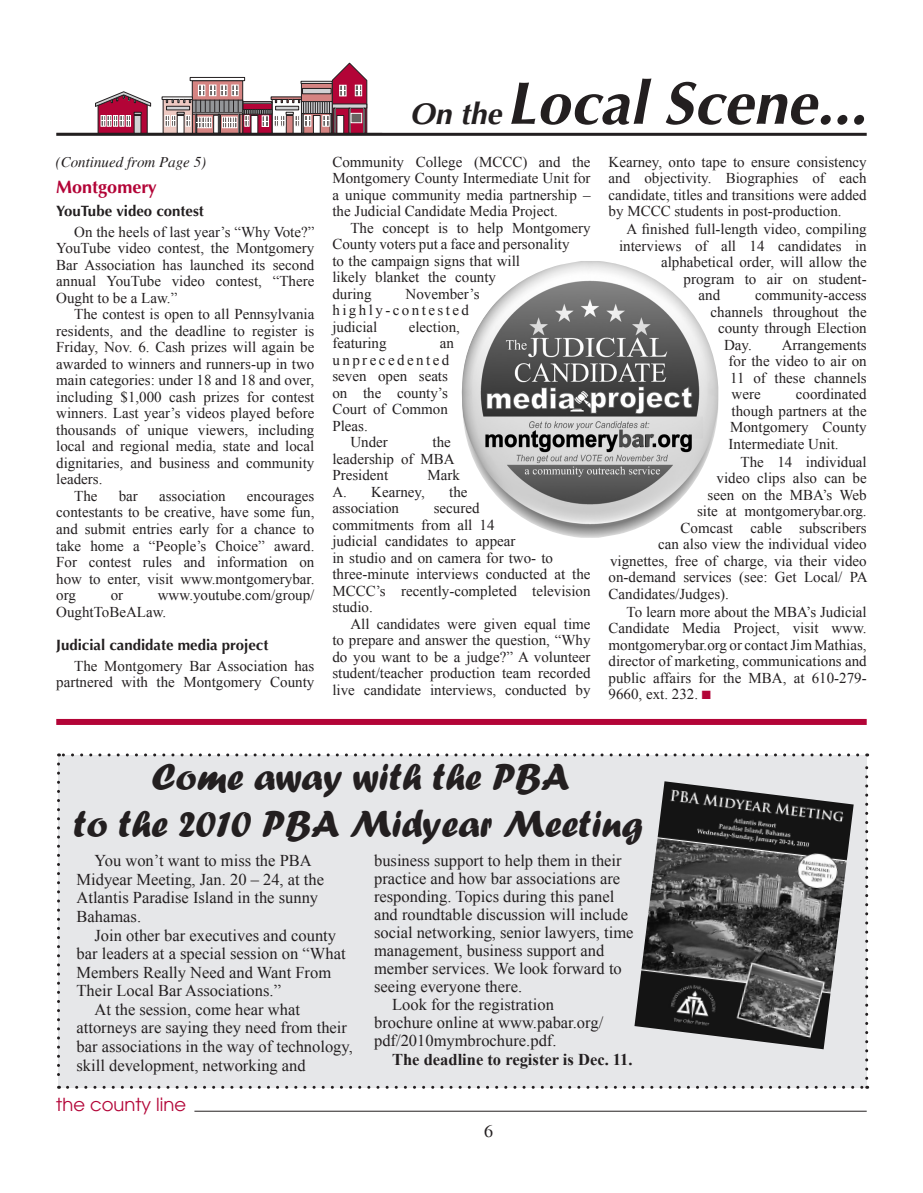
<style>
.page{position:relative;width:923px;height:1193px;background:#fff}
.page>*{position:absolute;margin:0;border:0;box-sizing:border-box;transform-origin:0 0}
.t1{font:italic 700 60px "Optima";color:#231f20}
.t2{font:39px/46.8px "Forte";color:#231f20;text-align:center}
.t3{font:18px "Avant Garde";color:#b30437}
.t4{font:700 18px "Optima";color:#b30437}
.t5{font:18px "Times";color:#231f20}
.t6{font:16.5px/18.6px "Times New Roman";color:#231f20}
.t7{font:700 16.5px "Times New Roman";color:#231f20}
.t8{font:15px/16.5px "Times New Roman";color:#231f20;text-align:justify}
.t9{font:700 15px "Optima";color:#231f20}
.t10{font:italic 15px "Times";color:#231f20}
.t11{font:15px "Times New Roman";letter-spacing:.165em;color:#231f20}
.s1{font-size:30px}
.s2{color:#b30437}
</style>
<div class="page">
<div style="left:58px;top:755px;width:808px;height:332px;background:#e6e7e9"></div>
<svg style="left:57px;top:764px;width:3px;height:324px"></svg>
<svg style="left:67px;top:1085px;width:800px;height:3px"></svg>
<svg style="left:865px;top:753px;width:3px;height:325px"></svg>
<svg style="left:58px;top:753px;width:799px;height:3px"></svg>
<svg style="left:163px;top:100px;width:2px;height:33px"></svg>
<div style="left:162px;top:97px;width:31px;height:3px;background:#fff;border:1px solid #231f20"></div>
<svg style="left:165px;top:63px;width:202px;height:70px"></svg>
<svg style="left:95px;top:91px;width:56px;height:42px"></svg>
<hr style="left:56px;top:133px;width:810px;height:3px;background:#231f20">
<hr style="left:194px;top:1110px;width:672px;height:1px;background:#231f20">
<img style="left:461px;top:261px;width:257px;height:277px">
<div style="left:56px;top:719px;width:810px;height:6px;background:#b30437"></div>
<img style="left:634px;top:781px;width:219px;height:268px">
<p class="t10" style="left:56px;top:153px;width:152px">(Continued from Page 5)</p>
<p class="t4" style="left:56px;top:177px;width:102px">Montgomery</p>
<p class="t9" style="left:56px;top:202px;width:149px">YouTube video contest</p>
<p class="t8" style="left:56px;top:223px;width:259px;text-indent:18px">On the heels of last year’s “Why Vote?” YouTube video contest, the Montgomery Bar Association has launched its second annual YouTube video contest, “There Ought to be a Law.”</p>
<p class="t8" style="left:74px;top:306px;width:241px">The contest is open to all Pennsylvania</p>
<p class="t8" style="left:56px;top:322px;width:259px">residents, and the deadline to register is</p>
<p class="t8" style="left:56px;top:339px;width:260px">Friday, Nov. 6. Cash prizes will again be</p>
<p class="t8" style="left:56px;top:355px;width:259px">awarded to winners and runners-up in two</p>
<p class="t8" style="left:56px;top:372px;width:259px">main categories: under 18 and 18 and over,</p>
<p class="t8" style="left:56px;top:388px;width:260px">including $1,000 cash prizes for contest</p>
<p class="t8" style="left:56px;top:405px;width:260px">winners. Last year’s videos played before</p>
<p class="t8" style="left:56px;top:421px;width:260px">thousands of unique viewers, including</p>
<p class="t8" style="left:56px;top:438px;width:260px">local and regional media, state and local</p>
<p class="t8" style="left:56px;top:454px;width:259px">dignitaries, and business and community</p>
<p class="t8" style="left:56px;top:471px;width:48px">leaders.</p>
<p class="t8" style="left:74px;top:487px;width:25px">The</p>
<p class="t8" style="left:119px;top:487px;width:21px">bar</p>
<p class="t8" style="left:159px;top:487px;width:68px">association</p>
<p class="t8" style="left:56px;top:487px;width:260px;text-indent:191px">encourages contestants to be creative, have some fun, and submit entries early for a chance to take home a “People’s Choice” award.<br>For contest rules and information on how to enter, visit www.montgomerybar. org</p>
<p class="t8" style="left:56px;top:586px;width:260px;text-indent:101px">www.youtube.com/group/<br>OughtToBeALaw.</p>
<p class="t9" style="left:56px;top:635px;width:214px">Judicial candidate media project</p>
<p class="t8" style="left:56px;top:657px;width:260px;text-align:right">The Montgomery Bar Association has partnered with the Montgomery County</p>
<p class="t8" style="left:111px;top:586px;width:14px">or</p>
<h1 class="t1" style="left:409px;top:68px;width:458px"><span class="s1">On the</span> Local Scene...</h1>
<p class="t8" style="left:332px;top:153px;width:260px">Community College (MCCC) and the Montgomery County Intermediate Unit for a unique community media partnership – the Judicial Candidate Media Project.</p>
<p class="t8" style="left:332px;top:219px;width:259px;text-align:left;text-indent:18px">The concept is to help Montgomery<br>County voters put a face and personality<br>to the campaign signs that will<br>likely blanket the county<br>during</p>
<p class="t8" style="left:332px;top:285px;width:148px;text-align:left;text-indent:73px">November’s highly-contested judicial</p>
<p class="t8" style="left:409px;top:318px;width:53px">election,</p>
<p class="t8" style="left:332px;top:335px;width:56px">featuring</p>
<p class="t8" style="left:440px;top:335px;width:16px">an</p>
<p class="t11" style="left:332px;top:350px;width:118px">unprecedented</p>
<p class="t8" style="left:332px;top:368px;width:117px">seven open seats</p>
<p class="t8" style="left:332px;top:384px;width:117px">on the county’s</p>
<p class="t8" style="left:332px;top:401px;width:117px">Court of Common</p>
<p class="t8" style="left:332px;top:417px;width:37px">Pleas.</p>
<p class="t8" style="left:350px;top:434px;width:39px">Under</p>
<p class="t8" style="left:332px;top:434px;width:124px;text-align:left;text-indent:100px">the leadership of MBA<br>President</p>
<p class="t8" style="left:427px;top:467px;width:34px">Mark</p>
<p class="t8" style="left:332px;top:483px;width:94px">A. Kearney,</p>
<p class="t8" style="left:449px;top:483px;width:20px">the</p>
<p class="t8" style="left:332px;top:500px;width:68px">association</p>
<p class="t8" style="left:332px;top:500px;width:260px;text-align:left;text-indent:101px">secured<br>commitments from all 14<br>judicial candidates to appear<br>in studio and on camera for two- to three-minute interviews conducted at the<br>MCCC’s recently-completed television studio.</p>
<p class="t8" style="left:332px;top:615px;width:260px;text-indent:18px">All candidates were given equal time to prepare and answer the question, “Why do you want to be a judge?” A volunteer student/teacher production team recorded live candidate interviews, conducted by</p>
<p class="t8" style="left:608px;top:153px;width:260px">Kearney, onto tape to ensure consistency and objectivity. Biographies of each candidate, titles and transitions were added by MCCC students in post-production.</p>
<p class="t8" style="left:626px;top:221px;width:241px">A finished full-length video, compiling</p>
<p class="t8" style="left:619px;top:237px;width:249px">interviews of all 14 candidates in</p>
<p class="t8" style="left:661px;top:254px;width:207px">alphabetical order, will allow the</p>
<p class="t8" style="left:683px;top:270px;width:184px">program to air on student-</p>
<p class="t8" style="left:698px;top:287px;width:23px">and</p>
<p class="t8" style="left:755px;top:287px;width:113px">community-access</p>
<p class="t8" style="left:710px;top:303px;width:158px">channels throughout the</p>
<p class="t8" style="left:718px;top:320px;width:150px">county through Election</p>
<p class="t8" style="left:724px;top:336px;width:29px">Day.</p>
<p class="t8" style="left:728px;top:336px;width:140px;text-indent:53px">Arrangements for the video to air on 11 of these channels were</p>
<p class="t8" style="left:728px;top:386px;width:140px;text-indent:67px">coordinated though partners at the Montgomery County Intermediate Unit.</p>
<p class="t8" style="left:740px;top:453px;width:128px">The 14 individual</p>
<p class="t8" style="left:716px;top:470px;width:152px">video clips also can be</p>
<p class="t8" style="left:707px;top:486px;width:160px">seen on the MBA’s Web</p>
<p class="t8" style="left:697px;top:503px;width:171px">site at montgomerybar.org.</p>
<p class="t8" style="left:680px;top:519px;width:188px">Comcast cable subscribers</p>
<p class="t8" style="left:658px;top:536px;width:210px">can also view the individual video</p>
<p class="t8" style="left:610px;top:552px;width:258px">vignettes, free of charge, via their video</p>
<p class="t8" style="left:608px;top:569px;width:260px">on-demand services (see: Get Local/ PA</p>
<p class="t8" style="left:608px;top:585px;width:122px">Candidates/Judges).</p>
<p class="t8" style="left:608px;top:603px;width:260px;text-indent:18px">To learn more about the MBA’s Judicial Candidate Media Project, visit www. montgomerybar.org or contact Jim Mathias, director of marketing, communications and public affairs for the MBA, at 610-279- 9660, ext. 232. <span class="s2">■</span></p>
<h2 class="t2" style="left:73px;top:753px;width:571px">Come away with the PBA<br>to the 2010 PBA Midyear Meeting</h2>
<p class="t6" style="left:76px;top:851px;width:249px;text-indent:18px">You won’t want to miss the PBA<br>Midyear Meeting, Jan. 20 – 24, at the<br>Atlantis Paradise Island in the sunny<br>Bahamas.</p>
<p class="t6" style="left:94px;top:925px;width:243px">Join other bar executives and county</p>
<p class="t6" style="left:76px;top:944px;width:270px">bar leaders at a special session on “What</p>
<p class="t6" style="left:76px;top:962px;width:256px">Members Really Need and Want From</p>
<p class="t6" style="left:76px;top:981px;width:206px">Their Local Bar Associations.”</p>
<p class="t6" style="left:94px;top:999px;width:207px">At the session, come hear what</p>
<p class="t6" style="left:76px;top:1018px;width:272px">attorneys are saying they need from their</p>
<p class="t6" style="left:76px;top:1036px;width:278px">bar associations in the way of technology,</p>
<p class="t6" style="left:76px;top:1055px;width:231px">skill development, networking and</p>
<p class="t6" style="left:374px;top:851px;width:249px">business support to help them in their</p>
<p class="t6" style="left:374px;top:869px;width:248px">practice and how bar associations are</p>
<p class="t6" style="left:374px;top:887px;width:242px">responding. Topics during this panel</p>
<p class="t6" style="left:374px;top:905px;width:255px">and roundtable discussion will include</p>
<p class="t6" style="left:374px;top:923px;width:261px">social networking, senior lawyers, time</p>
<p class="t6" style="left:374px;top:941px;width:232px">management, business support and</p>
<p class="t6" style="left:374px;top:959px;width:249px">member services. We look forward to</p>
<p class="t6" style="left:374px;top:977px;width:149px">seeing everyone there.</p>
<p class="t6" style="left:392px;top:995px;width:163px">Look for the registration</p>
<p class="t6" style="left:374px;top:1013px;width:231px">brochure online at www.pabar.org/</p>
<p class="t6" style="left:374px;top:1031px;width:184px">pdf/2010mymbrochure.pdf.</p>
<p class="t7" style="left:392px;top:1047px;width:242px">The deadline to register is Dec. 11.</p>
<p class="t3" style="left:56px;top:1093px;width:131px">the county line</p>
<p class="t5" style="left:484px;top:1120px;width:10px">6</p>
</div>
